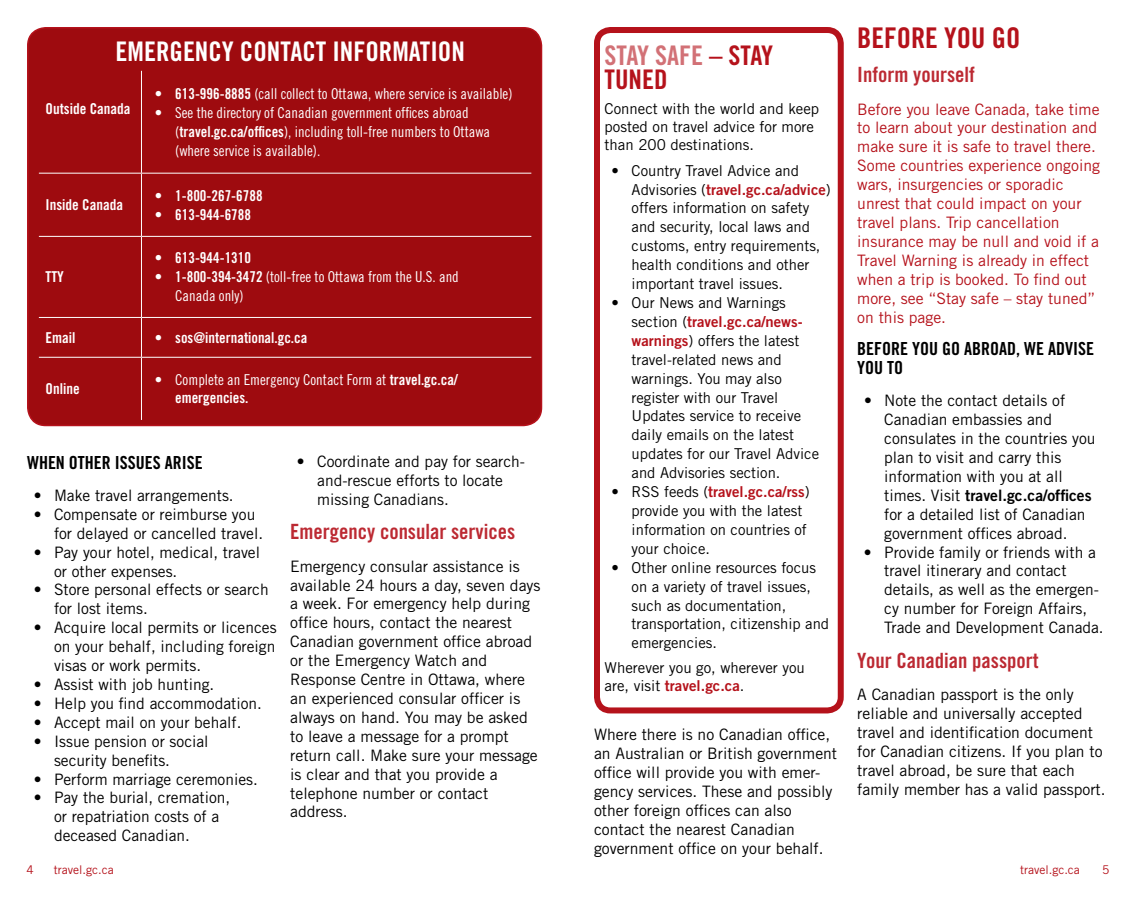
<style>
.page{position:relative;width:1134px;height:905px;background:#fff}
.page>*{position:absolute;margin:0;border:0;box-sizing:border-box;transform-origin:0 0}
.t1{font:28.5px "Trade Gothic LT Std Bd Cn 20";color:#b5121b}
.t2{font:27px "Trade Gothic LT Std Bd Cn 20";color:#fff}
.t3{font:27px/24px "Trade Gothic LT Std Bd Cn 20";color:#b5121b}
.t4{font:21px "Trade Gothic LT Std Bd Cn 20";color:#bc2932}
.t5{font:18px/18.9px "Trade Gothic LT Std Bd Cn 20";color:#000}
.t6{font:15.75px/18.9px "Trade Gothic LT Std";color:#000}
.t7{font:15.75px/18.9px "Trade Gothic LT Std";color:#b5121b}
.t8{font:15.75px "Trade Gothic LT Std Bd 2";color:#000}
.t9{font:15px/18.9px "Trade Gothic LT Std";color:#000}
.t10{font:15px/18.9px "Trade Gothic LT Std Cn 18";color:#fff}
.t11{font:15px "Trade Gothic LT Std Bd Cn 20";color:#fff}
.t12{font:15px "Trade Gothic LT Std Bd 2";color:#b5121b}
.t13{font:12px "Trade Gothic LT Std";color:#b5121b}
.s1{font-family:"Trade Gothic LT Std Bd Cn 20"}
.s2{font-family:"Trade Gothic LT Std Cn 18"}
.s3{color:#d27176}
.s4{font-family:"Trade Gothic LT Std";color:#000}
.s5{font-family:"Trade Gothic LT Std Bd 2";color:#b5121b}
.s6{font-family:"Trade Gothic LT Std"}
</style>
<div class="page">
<div style="left:28px;top:28px;width:514px;height:397px;background:#9e0b0f;border-radius:18px"></div>
<div style="left:27px;top:27px;width:515px;height:399px;border:2px solid #b5121b;border-radius:18px"></div>
<hr style="left:141px;top:71px;width:1px;height:102px;background:#fff">
<hr style="left:39px;top:173px;width:102px;height:1px;background:#fff">
<hr style="left:141px;top:173px;width:390px;height:1px;background:#fff">
<hr style="left:141px;top:173px;width:1px;height:63px;background:#fff">
<hr style="left:39px;top:236px;width:102px;height:1px;background:#fff">
<hr style="left:141px;top:236px;width:390px;height:1px;background:#fff">
<hr style="left:141px;top:237px;width:1px;height:80px;background:#fff">
<hr style="left:39px;top:317px;width:102px;height:1px;background:#fff">
<hr style="left:141px;top:317px;width:390px;height:1px;background:#fff">
<hr style="left:141px;top:318px;width:1px;height:39px;background:#fff">
<hr style="left:39px;top:357px;width:102px;height:1px;background:#fff">
<hr style="left:141px;top:357px;width:390px;height:1px;background:#fff">
<hr style="left:141px;top:357px;width:1px;height:63px;background:#fff">
<div style="left:594px;top:27px;width:250px;height:686px;border:6px solid #b5121b;border-radius:14px"></div>
<h2 class="t2" style="left:116px;top:35px;width:351px">EMERGENCY CONTACT INFORMATION</h2>
<p class="t11" style="left:46px;top:100px;width:86px">Outside Canada</p>
<p class="t11" style="left:46px;top:196px;width:79px">Inside Canada</p>
<p class="t11" style="left:46px;top:268px;width:20px">TTY</p>
<p class="t10" style="left:155px;top:84px;width:359px">• <span class="s1">613-996-8885</span> (call collect to Ottawa, where service is available)</p>
<p class="t10" style="left:175px;top:103px;width:317px;text-indent:-20px">• See the directory of Canadian government offices abroad (<span class="s1">travel.gc.ca/offices</span>), including toll-free numbers to Ottawa (where service is available).</p>
<p class="t11" style="left:155px;top:186px;width:109px"><span class="s2">•</span> 1-800-267-6788</p>
<p class="t11" style="left:155px;top:205px;width:98px"><span class="s2">•</span> 613-944-6788</p>
<p class="t11" style="left:155px;top:249px;width:98px"><span class="s2">•</span> 613-944-1310</p>
<p class="t10" style="left:175px;top:267px;width:285px;text-indent:-20px">• <span class="s1">1-800-394-3472</span> (toll-free to Ottawa from the U.S. and<br>Canada only)</p>
<p class="t11" style="left:46px;top:328px;width:31px">Email</p>
<p class="t11" style="left:155px;top:328px;width:154px"><span class="s2">•</span> sos@international.gc.ca</p>
<p class="t11" style="left:46px;top:379px;width:36px">Online</p>
<p class="t10" style="left:155px;top:369px;width:305px">• Complete an Emergency Contact Form at <span class="s1">travel.gc.ca/</span></p>
<p class="t11" style="left:175px;top:389px;width:75px">emergencies.</p>
<p class="t5" style="left:27px;top:452px;width:177px">WHEN OTHER ISSUES ARISE</p>
<p class="t6" style="left:34px;top:485px;width:201px">• Make travel arrangements.</p>
<p class="t6" style="left:54px;top:504px;width:211px;text-indent:-20px">• Compensate or reimburse you for delayed or cancelled travel.</p>
<p class="t6" style="left:54px;top:542px;width:208px;text-indent:-20px">• Pay your hotel, medical, travel or other expenses.</p>
<p class="t6" style="left:54px;top:580px;width:216px;text-indent:-20px">• Store personal effects or search for lost items.</p>
<p class="t6" style="left:54px;top:618px;width:224px;text-align:justify;text-indent:-20px">• Acquire local permits or licences on your behalf, including foreign visas or work permits.</p>
<p class="t6" style="left:34px;top:674px;width:182px">• Assist with job hunting.</p>
<p class="t6" style="left:34px;top:693px;width:230px">• Help you find accommodation.</p>
<p class="t6" style="left:34px;top:712px;width:209px">• Accept mail on your behalf.</p>
<p class="t6" style="left:54px;top:731px;width:156px;text-indent:-20px">• Issue pension or social security benefits.</p>
<p class="t6" style="left:34px;top:769px;width:226px">• Perform marriage ceremonies.</p>
<p class="t6" style="left:54px;top:788px;width:178px;text-indent:-20px">• Pay the burial, cremation, or repatriation costs of a deceased Canadian.</p>
<p class="t6" style="left:317px;top:451px;width:209px;text-indent:-20px">• Coordinate and pay for search&shy;and-rescue efforts to locate missing Canadians.</p>
<h3 class="t4" style="left:290px;top:519px;width:227px">Emergency consular services</h3>
<p class="t6" style="left:290px;top:556px;width:252px">Emergency consular assistance is available 24 hours a day, seven days a week. For emergency help during office hours, contact the nearest<br>Canadian government office abroad or the Emergency Watch and<br>Response Centre in Ottawa, where an experienced consular officer is always on hand. You may be asked to leave a message for a prompt return call. Make sure your message is clear and that you provide a telephone number or contact address.</p>
<h2 class="t3" style="left:605px;top:43px;width:170px"><span class="s3">STAY SAFE</span> – STAY<br>TUNED</h2>
<p class="t9" style="left:605px;top:99px;width:216px;line-height:18px">Connect with the world and keep posted on travel advice for more than 200 destinations.</p>
<p class="t9" style="left:611px;top:161px;width:189px">• Country Travel Advice and</p>
<p class="t12" style="left:632px;top:180px;width:201px"><span class="s4">Advisories (</span>travel.gc.ca/advice<span class="s4">)</span></p>
<p class="t9" style="left:632px;top:198px;width:190px">offers information on safety and security, local laws and customs, entry requirements, health conditions and other important travel issues.</p>
<p class="t9" style="left:611px;top:293px;width:176px">• Our News and Warnings</p>
<p class="t12" style="left:632px;top:312px;width:173px"><span class="s4">section (</span>travel.gc.ca/news-</p>
<p class="t9" style="left:632px;top:331px;width:189px"><span class="s5">warnings</span>) offers the latest travel-related news and warnings. You may also register with our Travel<br>Updates service to receive daily emails on the latest updates for our Travel Advice and Advisories section.</p>
<p class="t12" style="left:611px;top:482px;width:200px"><span class="s4">• RSS feeds (</span>travel.gc.ca/rss<span class="s4">)</span></p>
<p class="t9" style="left:632px;top:501px;width:177px">provide you with the latest information on countries of your choice.</p>
<p class="t9" style="left:632px;top:557px;width:199px;text-indent:-20px">• Other online resources focus on a variety of travel issues, such as documentation, transportation, citizenship and emergencies.</p>
<p class="t9" style="left:605px;top:658px;width:202px">Wherever you go, wherever you</p>
<p class="t12" style="left:605px;top:676px;width:141px"><span class="s4">are, visit</span> travel.gc.ca<span class="s4">.</span></p>
<p class="t6" style="left:594px;top:725px;width:245px">Where there is no Canadian office, an Australian or British government office will provide you with emer&shy;gency services. These and possibly other foreign offices can also contact the nearest Canadian government office on your behalf.</p>
<h1 class="t1" style="left:857px;top:20px;width:165px">BEFORE YOU GO</h1>
<h3 class="t4" style="left:857px;top:62px;width:119px">Inform yourself</h3>
<p class="t7" style="left:857px;top:99px;width:244px">Before you leave Canada, take time to learn about your destination and make sure it is safe to travel there.<br>Some countries experience ongoing wars, insurgencies or sporadic unrest that could impact on your travel plans. Trip cancellation insurance may be null and void if a<br>Travel Warning is already in effect when a trip is booked. To find out more, see “Stay safe – stay tuned” on this page.</p>
<p class="t5" style="left:857px;top:339px;width:238px">BEFORE YOU GO ABROAD, WE ADVISE<br>YOU TO</p>
<p class="t6" style="left:884px;top:391px;width:213px;text-indent:-20px">• Note the contact details of<br>Canadian embassies and consulates in the countries you plan to visit and carry this information with you at all</p>
<p class="t8" style="left:884px;top:485px;width:209px"><span class="s6">times. Visit</span> travel.gc.ca/offices</p>
<p class="t6" style="left:884px;top:504px;width:203px">for a detailed list of Canadian government offices abroad.</p>
<p class="t6" style="left:884px;top:542px;width:221px;text-indent:-20px">• Provide family or friends with a travel itinerary and contact details, as well as the emergen&shy;cy number for Foreign Affairs,<br>Trade and Development Canada.</p>
<h3 class="t4" style="left:857px;top:647px;width:183px">Your Canadian passport</h3>
<p class="t6" style="left:857px;top:685px;width:250px">A Canadian passport is the only reliable and universally accepted travel and identification document for Canadian citizens. If you plan to travel abroad, be sure that each family member has a valid passport.</p>
<p class="t13" style="left:26px;top:862px;width:9px">4</p>
<p class="t13" style="left:54px;top:862px;width:61px">travel.gc.ca</p>
<p class="t13" style="left:1020px;top:862px;width:61px">travel.gc.ca</p>
<p class="t13" style="left:1102px;top:862px;width:9px">5</p>
</div>
